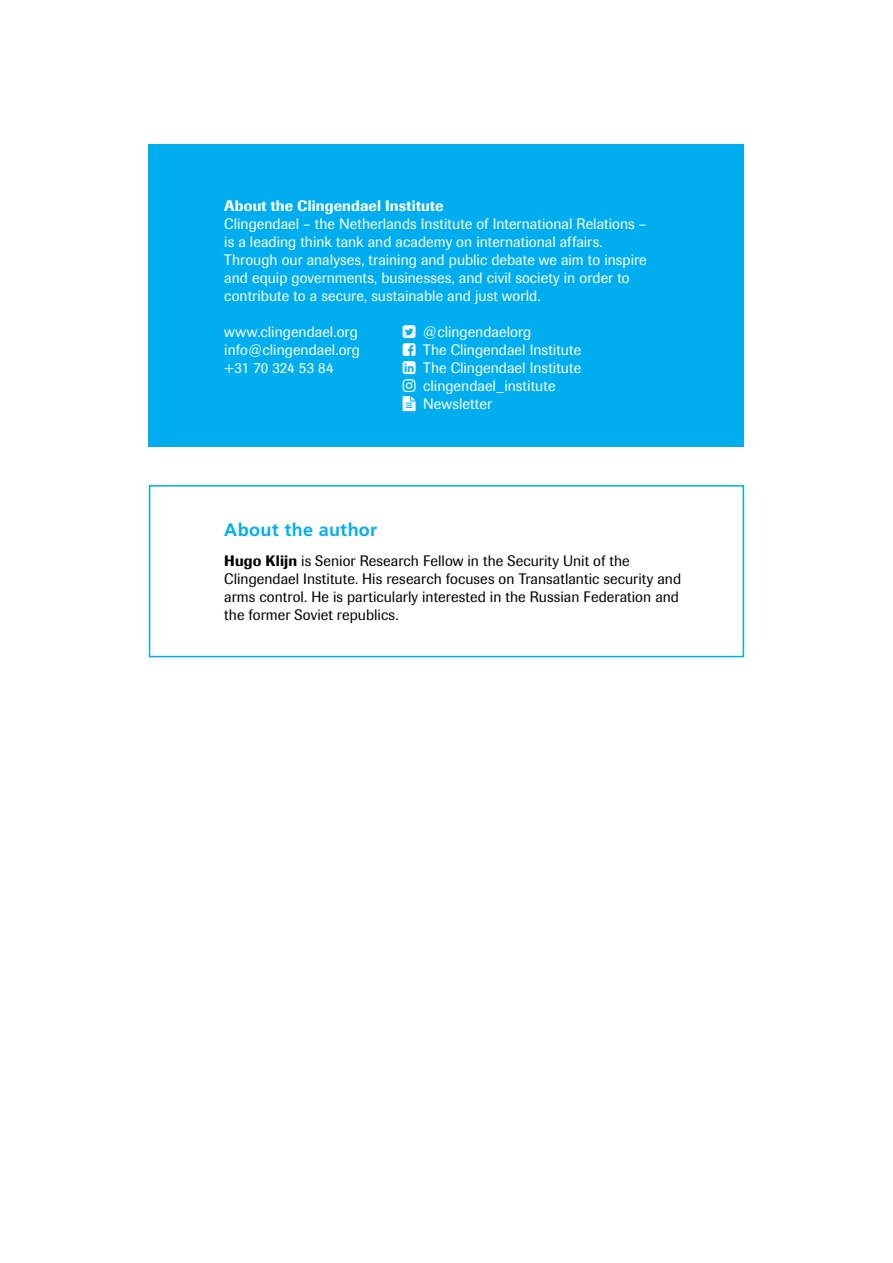
<style>
.page{position:relative;width:893px;height:1263px;background:#fff}
.page>*{position:absolute;margin:0;border:0;box-sizing:border-box;transform-origin:0 0}
.t1{font:700 18px "Frutiger LT Std";letter-spacing:.015em;color:#00aeef}
.t2{font:15px/18px "Imago";letter-spacing:.005em;color:#fff}
.t3{font:15px/18px "Imago";letter-spacing:.005em;color:#000}
.t4{font:500 15px "Imago";letter-spacing:.01em;color:#fff}
.s1{font-weight:500}
</style>
<div class="page">
<div style="left:149px;top:144px;width:595px;height:302px;background:#00aeef"></div>
<div style="left:149px;top:485px;width:595px;height:172px;border:2px solid #00aeef"></div>
<p class="t4" style="left:224px;top:197px;width:221px">About the Clingendael Institute</p>
<p class="t2" style="left:224px;top:215px;width:424px">Clingendael – the Netherlands Institute of International Relations – is a leading think tank and academy on international affairs.<br>Through our analyses, training and public debate we aim to inspire and equip governments, businesses, and civil society in order to contribute to a secure, sustainable and just world.</p>
<p class="t2" style="left:224px;top:323px;width:135px">www.clingendael.org</p>
<p class="t2" style="left:423px;top:323px;width:110px">@clingendaelorg</p>
<p class="t2" style="left:224px;top:341px;width:137px">info@clingendael.org</p>
<p class="t2" style="left:423px;top:341px;width:159px">The Clingendael Institute</p>
<p class="t2" style="left:224px;top:359px;width:111px">+31 70 324 53 84</p>
<p class="t2" style="left:423px;top:359px;width:159px">The Clingendael Institute clingendael_institute<br>Newsletter</p>
<h2 class="t1" style="left:224px;top:519px;width:154px">About the author</h2>
<p class="t3" style="left:224px;top:552px;width:458px"><span class="s1">Hugo Klijn</span> is Senior Research Fellow in the Security Unit of the Clingendael Institute. His research focuses on Transatlantic security and arms control. He is particularly interested in the Russian Federation and the former Soviet republics.</p>
</div>
